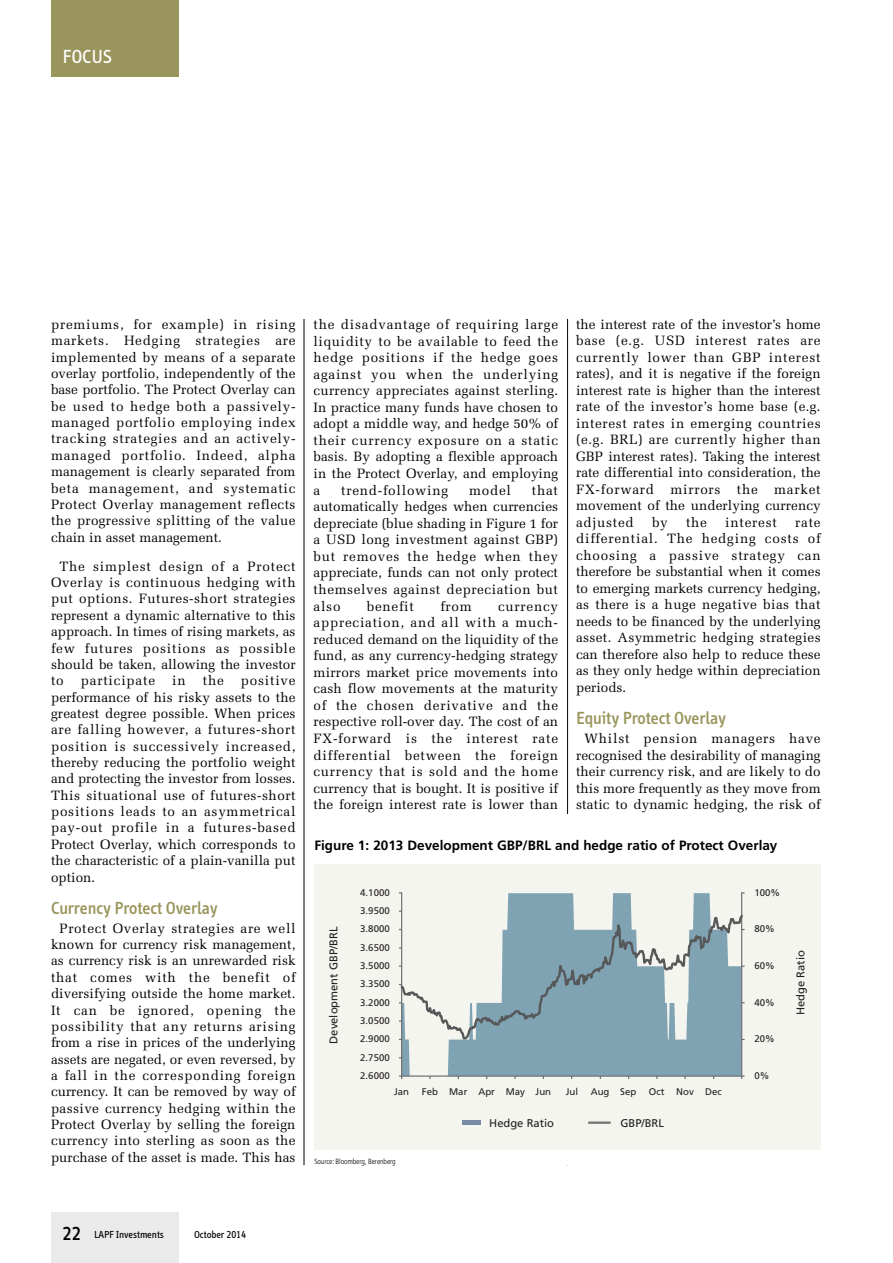
<style>
.page{position:relative;width:893px;height:1263px;background:#fff}
.page>*{position:absolute;margin:0;border:0;box-sizing:border-box;transform-origin:0 0}
.t1{font:19.5px "Info";color:#fff}
.t2{font:500 18px "Info";color:#99955c}
.t3{font:13.5px/16.5px "Melior LT Std";color:#000;text-align:justify}
.t4{font:700 13.5px "Frutiger";color:#000}
.t5{font:13.5px "Melior LT Std";letter-spacing:.055em;color:#000}
.t6{font:11.25px "Frutiger";color:#231f20}
.t7{font:10.5px "Info";color:#000}
.t8{font:9.6px/18.3px "Frutiger";color:#231f20;text-align:justify}
.t9{font:300 condensed 7.5px "Frutiger";letter-spacing:-.005em;color:#000}
.s1{font-weight:500;font-size:19.5px}
</style>
<div class="page">
<div style="left:51px;top:0;width:128px;height:77px;background:#99955c"></div>
<div style="left:51px;top:1212px;width:128px;height:51px;background:#eaeaea"></div>
<hr style="left:304px;top:319px;width:1px;height:846px;background:#000">
<hr style="left:567px;top:319px;width:1px;height:846px;background:#000">
<div style="left:314px;top:814px;width:507px;height:351px;background:#fff"></div>
<div style="left:314px;top:865px;width:507px;height:285px;background:#f5f5ef"></div>
<svg style="left:402px;top:893px;width:339px;height:182px;fill:#80a3b4"></svg>
<hr style="left:399px;top:1075px;width:346px;height:2px;background:#6c6d70">
<hr style="left:741px;top:892px;width:1px;height:187px;background:#6c6d70">
<hr style="left:401px;top:892px;width:1px;height:187px;background:#6c6d70">
<svg style="left:399px;top:911px;width:346px;height:130px"></svg>
<hr style="left:589px;top:1121px;width:21px;height:3px;background:#777471">
<hr style="left:462px;top:1120px;width:19px;height:4px;background:#788aa7">
<h1 class="t1" style="left:63px;top:50px;width:51px">FOCUS</h1>
<p class="t3" style="left:51px;top:316px;width:246px">premiums, for example) in rising markets. Hedging strategies are implemented by means of a separate overlay portfolio, independently of the base portfolio. The Protect Overlay can be used to hedge both a passively&shy;managed portfolio employing index tracking strategies and an actively&shy;managed portfolio. Indeed, alpha management is clearly separated from beta management, and systematic Protect Overlay management reflects the progressive splitting of the value chain in asset management.</p>
<p class="t3" style="left:51px;top:558px;width:246px;text-indent:9px">The simplest design of a Protect Overlay is continuous hedging with put options. Futures-short strategies represent a dynamic alternative to this approach. In times of rising markets, as few futures positions as possible should be taken, allowing the investor to</p>
<p class="t5" style="left:81px;top:673px;width:76px">participate</p>
<p class="t3" style="left:172px;top:672px;width:15px">in</p>
<p class="t3" style="left:203px;top:672px;width:22px">the</p>
<p class="t3" style="left:51px;top:672px;width:246px;text-indent:190px">positive performance of his risky assets to the greatest degree possible. When prices are falling however, a futures-short position is successively increased, thereby reducing the portfolio weight and protecting the investor from losses.<br>This situational use of futures-short positions leads to an asymmetrical pay-out profile in a futures-based Protect Overlay, which corresponds to the characteristic of a plain-vanilla put option.</p>
<h2 class="t2" style="left:51px;top:901px;width:168px">Currency Protect Overlay</h2>
<p class="t3" style="left:51px;top:920px;width:246px;text-indent:9px">Protect Overlay strategies are well known for currency risk management, as currency risk is an unrewarded risk that comes with the benefit of diversifying outside the home market.<br>It can be ignored, opening the possibility that any returns arising from a rise in prices of the underlying assets are negated, or even reversed, by a fall in the corresponding foreign currency. It can be removed by way of passive currency hedging within the Protect Overlay by selling the foreign currency into sterling as soon as the purchase of the asset is made. This has</p>
<p class="t3" style="left:314px;top:316px;width:246px">the disadvantage of requiring large liquidity to be available to feed the hedge positions if the hedge goes against you when the underlying currency appreciates against sterling.<br>In practice many funds have chosen to adopt a middle way, and hedge 50% of their currency exposure on a static basis. By adopting a flexible approach in the Protect Overlay, and employing a</p>
<p class="t3" style="left:314px;top:482px;width:246px;text-indent:218px">that automatically hedges when currencies depreciate (blue shading in Figure 1 for a USD long investment against GBP) but removes the hedge when they appreciate, funds can not only protect themselves against depreciation but also</p>
<p class="t5" style="left:341px;top:482px;width:109px">trend-following</p>
<p class="t3" style="left:469px;top:482px;width:43px">model</p>
<p class="t5" style="left:367px;top:598px;width:49px">benefit</p>
<p class="t3" style="left:440px;top:598px;width:33px">from</p>
<p class="t3" style="left:314px;top:598px;width:246px;text-indent:185px">currency appreciation, and all with a much&shy;reduced demand on the liquidity of the fund, as any currency-hedging strategy mirrors market price movements into cash flow movements at the maturity of the chosen derivative and the respective roll-over day. The cost of an FX-forward is the interest rate differential between the foreign currency that is sold and the home currency that is bought. It is positive if the foreign interest rate is lower than</p>
<p class="t3" style="left:576px;top:316px;width:246px">the interest rate of the investor’s home base (e.g. USD interest rates are currently lower than GBP interest rates), and it is negative if the foreign interest rate is higher than the interest rate of the investor’s home base (e.g. interest rates in emerging countries (e.g. BRL) are currently higher than GBP interest rates). Taking the interest rate differential into consideration, the FX-forward mirrors the market movement of the underlying currency adjusted</p>
<p class="t3" style="left:652px;top:514px;width:17px">by</p>
<p class="t3" style="left:686px;top:514px;width:22px">the</p>
<p class="t5" style="left:725px;top:514px;width:53px">interest</p>
<p class="t3" style="left:576px;top:514px;width:246px;text-indent:219px">rate differential. The hedging costs of choosing a passive strategy can therefore be substantial when it comes to emerging markets currency hedging, as there is a huge negative bias that needs to be financed by the underlying asset. Asymmetric hedging strategies can therefore also help to reduce these as they only hedge within depreciation periods.</p>
<h2 class="t2" style="left:576px;top:711px;width:151px">Equity Protect Overlay</h2>
<p class="t3" style="left:576px;top:730px;width:246px;text-indent:9px">Whilst pension managers have recognised the desirability of managing their currency risk, and are likely to do this more frequently as they move from static to dynamic hedging, the risk of</p>
<p class="t4" style="left:314px;top:840px;width:465px">Figure 1: 2013 Development GBP/BRL and hedge ratio of Protect Overlay</p>
<p class="t6" style="left:329px;top:1044px;width:119px;rotate:-90deg">Development GBP/BRL</p>
<p class="t8" style="left:360px;top:884px;width:31px">4.1000<br>3.9500<br>3.8000<br>3.6500<br>3.5000<br>3.3500<br>3.2000<br>3.0500<br>2.9000<br>2.7500<br>2.6000</p>
<p class="t8" style="left:394px;top:1083px;width:17px">Jan</p>
<p class="t8" style="left:422px;top:1083px;width:131px">Feb Mar Apr May Jun</p>
<p class="t8" style="left:566px;top:1083px;width:14px">Jul</p>
<p class="t8" style="left:591px;top:1083px;width:47px">Aug Sep</p>
<p class="t8" style="left:649px;top:1083px;width:74px">Oct Nov Dec</p>
<p class="t6" style="left:489px;top:1118px;width:66px">Hedge Ratio</p>
<p class="t6" style="left:620px;top:1118px;width:45px">GBP/BRL</p>
<p class="t9" style="left:314px;top:1158px;width:83px">Source: Bloomberg, Berenberg</p>
<p class="t8" style="left:754px;top:884px;width:27px">100%</p>
<p class="t8" style="left:754px;top:921px;width:22px">80%</p>
<p class="t8" style="left:754px;top:957px;width:22px">60%</p>
<p class="t8" style="left:754px;top:994px;width:22px">40%</p>
<p class="t8" style="left:754px;top:1030px;width:22px">20%</p>
<p class="t8" style="left:754px;top:1067px;width:17px">0%</p>
<p class="t6" style="left:796px;top:1015px;width:66px;rotate:-90deg">Hedge Ratio</p>
<p class="t7" style="left:63px;top:1231px;width:103px"><span class="s1">22</span> LAPF Investments</p>
<p class="t7" style="left:194px;top:1231px;width:53px">October 2014</p>
</div>
